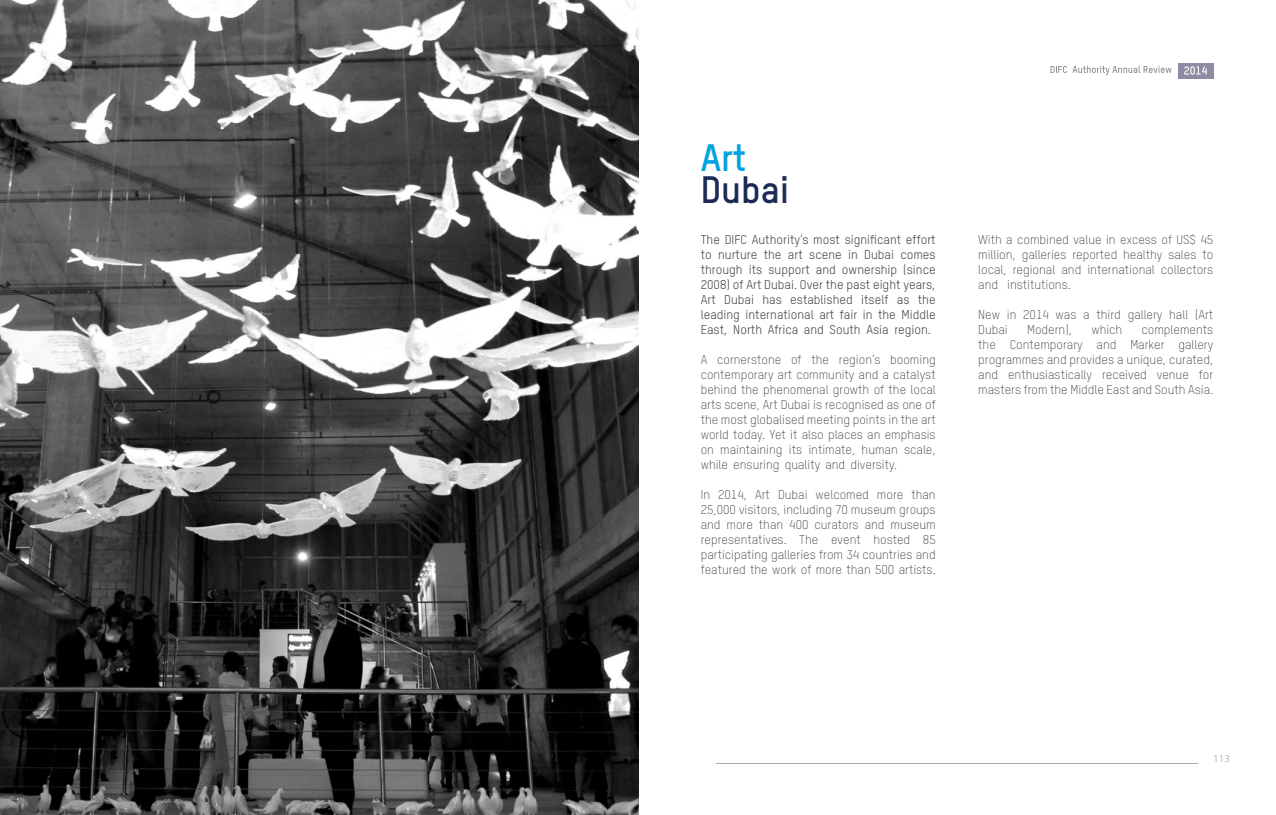
<style>
.page{position:relative;width:1276px;height:815px;background:#fff}
.page>*{position:absolute;margin:0;border:0;box-sizing:border-box;transform-origin:0 0}
.t1{font:700 37.5px "TSTAR";color:#1b2b55}
.t2{font:700 37.5px "TSTAR";color:#00a4df}
.t3{font:300 12.5px/15px "TSTAR";color:#414042;text-align:justify}
.t4{font:12.5px/15px "TSTAR";color:#414042;text-align:justify}
.t5{font:300 10px "Frutiger";color:#a7a9ac}
</style>
<div class="page">
<hr style="left:716px;top:764px;width:481px;height:1px;background:#a7abab">
<div style="left:1177px;top:63px;width:36px;height:15px;background:#8d8ba3"></div>
<svg style="left:1184px;top:66px;width:22px;height:9px"></svg>
<svg style="left:1050px;top:66px;width:121px;height:9px"></svg>
<img style="left:0;top:0;width:638px;height:815px">
<h1 class="t2" style="left:701px;top:135px;width:47px">Art</h1>
<h1 class="t1" style="left:701px;top:167px;width:90px">Dubai</h1>
<p class="t4" style="left:701px;top:232px;width:236px">The DIFC Authority’s most significant effort to nurture the art scene in Dubai comes through its support and ownership (since 2008) of Art Dubai. Over the past eight years, Art Dubai has established itself as the leading international art fair in the Middle East, North Africa and South Asia region.</p>
<p class="t3" style="left:701px;top:352px;width:236px">A cornerstone of the region’s booming contemporary art community and a catalyst behind the phenomenal growth of the local arts scene, Art Dubai is recognised as one of the most globalised meeting points in the art world today. Yet it also places an emphasis on maintaining its intimate, human scale, while ensuring quality and diversity.</p>
<p class="t3" style="left:701px;top:487px;width:236px">In 2014, Art Dubai welcomed more than 25,000 visitors, including 70 museum groups and more than 400 curators and museum representatives. The event hosted 85 participating galleries from 34 countries and featured the work of more than 500 artists.</p>
<p class="t3" style="left:978px;top:232px;width:236px">With a combined value in excess of US$ 45 million, galleries reported healthy sales to local, regional and international collectors and institutions.</p>
<p class="t3" style="left:978px;top:307px;width:236px">New in 2014 was a third gallery hall (Art<br>Dubai</p>
<p class="t3" style="left:1027px;top:322px;width:46px">Modern),</p>
<p class="t3" style="left:1091px;top:322px;width:32px">which</p>
<p class="t3" style="left:978px;top:322px;width:236px;text-indent:163px">complements the Contemporary and Marker gallery programmes and provides a unique, curated, and enthusiastically received venue for masters from the Middle East and South Asia.</p>
<p class="t5" style="left:1213px;top:753px;width:18px">113</p>
</div>
